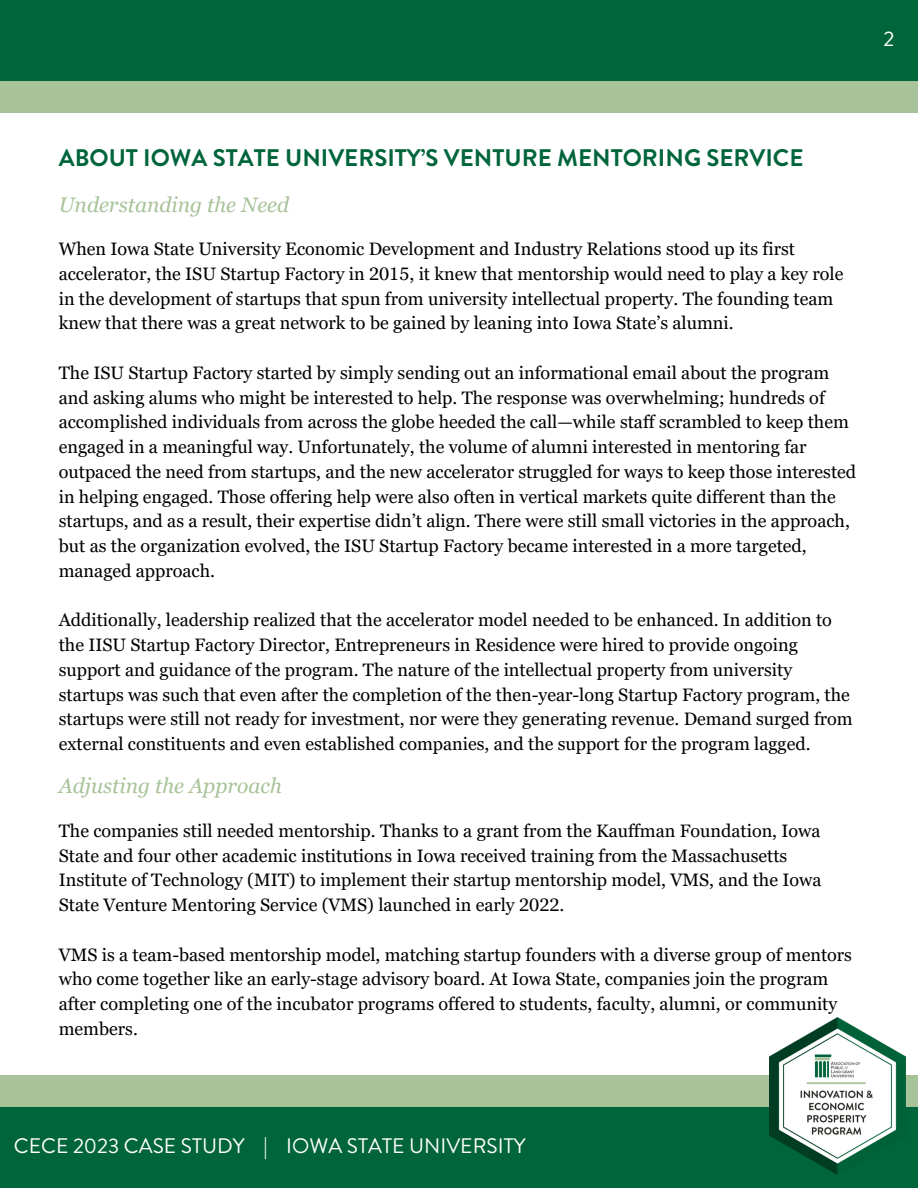
<style>
.page{position:relative;width:918px;height:1188px;background:#fff}
.page>*{position:absolute;margin:0;border:0;box-sizing:border-box;transform-origin:0 0}
.t1{font:700 24px "Brandon Grotesque";color:#00653b}
.t2{font:italic 21px "Georgia Pro";color:#a8c399}
.t3{font:21px "Brandon Grotesque";color:#fff}
.t4{font:18px/24.8px "Georgia Pro";color:#000}
</style>
<div class="page">
<div style="left:0;top:1076px;width:918px;height:31px;background:#a8c399"></div>
<div style="left:0;top:1107px;width:918px;height:81px;background:#00653b"></div>
<div style="left:0;top:0;width:918px;height:81px;background:#00653b"></div>
<div style="left:0;top:81px;width:918px;height:31px;background:#a8c399"></div>
<img style="left:770px;top:1017px;width:136px;height:158px">
<p class="t3" style="left:883px;top:24px;width:12px">2</p>
<p class="t1" style="left:59px;top:141px;width:746px">ABOUT IOWA STATE UNIVERSITY’S VENTURE MENTORING SERVICE</p>
<p class="t2" style="left:59px;top:193px;width:232px">Understanding the Need</p>
<p class="t4" style="left:59px;top:236px;width:786px">When Iowa State University Economic Development and Industry Relations stood up its first accelerator, the ISU Startup Factory in 2015, it knew that mentorship would need to play a key role in the development of startups that spun from university intellectual property. The founding team knew that there was a great network to be gained by leaning into Iowa State’s alumni.</p>
<p class="t4" style="left:59px;top:360px;width:799px">The ISU Startup Factory started by simply sending out an informational email about the program and asking alums who might be interested to help. The response was overwhelming; hundreds of accomplished individuals from across the globe heeded the call—while staff scrambled to keep them engaged in a meaningful way. Unfortunately, the volume of alumni interested in mentoring far outpaced the need from startups, and the new accelerator struggled for ways to keep those interested in helping engaged. Those offering help were also often in vertical markets quite different than the startups, and as a result, their expertise didn’t align. There were still small victories in the approach, but as the organization evolved, the ISU Startup Factory became interested in a more targeted, managed approach.</p>
<p class="t4" style="left:59px;top:608px;width:796px">Additionally, leadership realized that the accelerator model needed to be enhanced. In addition to the IISU Startup Factory Director, Entrepreneurs in Residence were hired to provide ongoing support and guidance of the program. The nature of the intellectual property from university startups was such that even after the completion of the then-year-long Startup Factory program, the startups were still not ready for investment, nor were they generating revenue. Demand surged from external constituents and even established companies, and the support for the program lagged.</p>
<p class="t2" style="left:59px;top:774px;width:225px">Adjusting the Approach</p>
<p class="t4" style="left:59px;top:818px;width:764px">The companies still needed mentorship. Thanks to a grant from the Kauffman Foundation, Iowa State and four other academic institutions in Iowa received training from the Massachusetts Institute of Technology (MIT) to implement their startup mentorship model, VMS, and the Iowa State Venture Mentoring Service (VMS) launched in early 2022.</p>
<p class="t4" style="left:59px;top:942px;width:795px">VMS is a team-based mentorship model, matching startup founders with a diverse group of mentors who come together like an early-stage advisory board. At Iowa State, companies join the program after completing one of the incubator programs offered to students, faculty, alumni, or community members.</p>
<p class="t3" style="left:14px;top:1131px;width:513px">CECE 2023 CASE STUDY | IOWA STATE UNIVERSITY</p>
</div>
